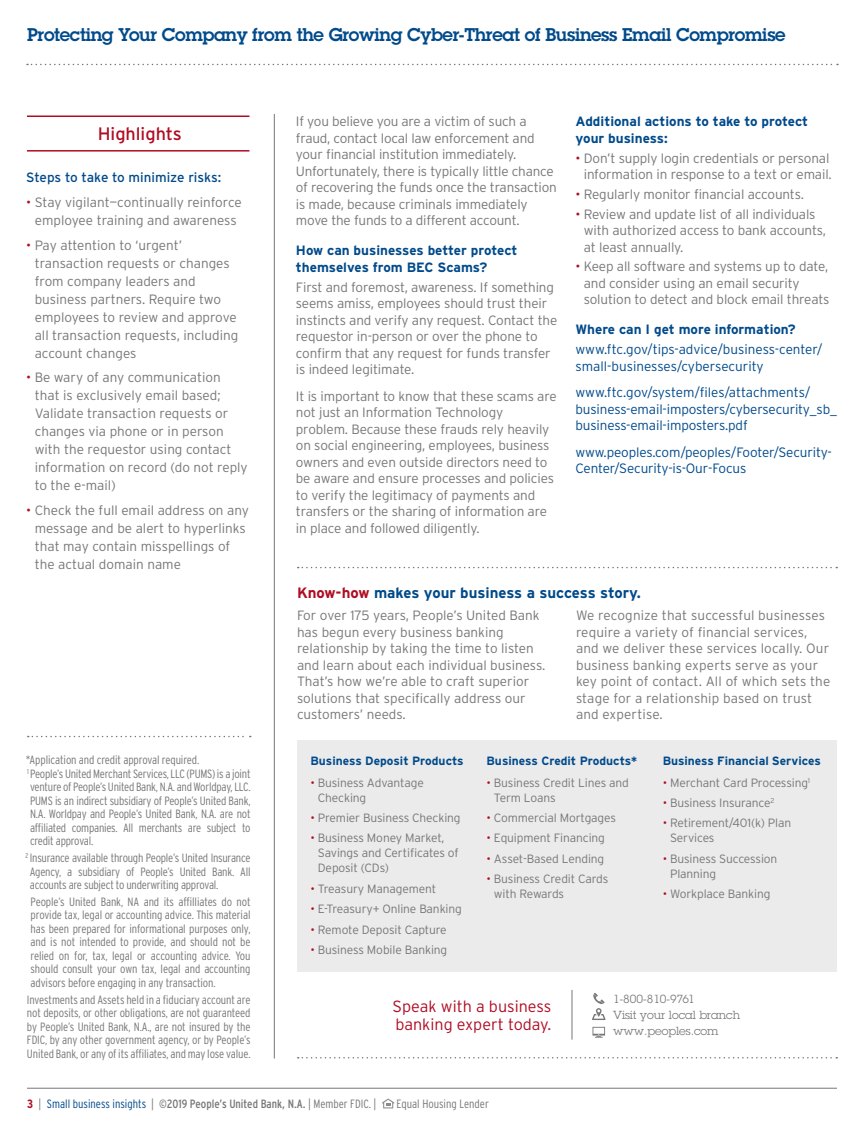
<style>
.page{position:relative;width:864px;height:1134px;background:#fff}
.page>*{position:absolute;margin:0;border:0;box-sizing:border-box;transform-origin:0 0}
.t1{font:600 18px "Lubalin Graph";letter-spacing:-.02em;color:#004a8b}
.t2{font:18px "Interstate";color:#b00c22}
.t3{font:300 16.2px/18px "Interstate";color:#b00c22}
.t4{font:700 15px "Interstate";color:#004a8b}
.t5{font:300 13.5px/16.5px "Interstate";letter-spacing:-.01em;color:#767779}
.t6{font:300 13.5px/16.5px "Interstate";letter-spacing:-.01em;color:#004a8b}
.t7{font:300 13.5px/16.5px "Interstate";letter-spacing:.01em;color:#767779}
.t8{font:700 13.5px/16.5px "Interstate";color:#004a8b}
.t9{font:13.5px "Interstate";color:#004a8b}
.t10{font:300 condensed 12px/13.5px "Interstate";letter-spacing:-.02em;color:#767779;text-align:justify}
.t11{font:300 12px/15px "Interstate";letter-spacing:-.01em;color:#767779}
.t12{font:700 12px "Interstate";color:#004a8b}
.t13{font:condensed 12px "Interstate";color:#767779}
.t14{font:300 condensed 12px "Interstate";color:#767779}
.t15{font:11.55px/16px "Lubalin Graph";color:#767779}
.s1{color:#b00c22}
.s2{font-weight:700;color:#b00c22}
.s3{font-weight:300}
.s4{font-weight:300;color:#004a8b}
</style>
<div class="page">
<svg style="left:28px;top:736px;width:223px;height:1px"></svg>
<svg style="left:27px;top:64px;width:811px;height:1px"></svg>
<hr style="left:27px;top:1088px;width:810px;height:1px;background:#767779">
<svg style="left:382px;top:1098px;width:12px;height:10px"></svg>
<div style="left:297px;top:740px;width:540px;height:231px;background:#ebebeb"></div>
<svg style="left:298px;top:567px;width:539px;height:1px"></svg>
<svg style="left:298px;top:1057px;width:539px;height:2px"></svg>
<hr style="left:572px;top:990px;width:1px;height:50px;background:#767779">
<svg style="left:593px;top:1027px;width:12px;height:11px"></svg>
<svg style="left:592px;top:993px;width:14px;height:27px"></svg>
<hr style="left:274px;top:114px;width:1px;height:945px;background:#767779">
<hr style="left:27px;top:116px;width:222px;height:1px;background:#b00c22">
<hr style="left:27px;top:150px;width:222px;height:2px;background:#b00c22">
<h1 class="t1" style="left:27px;top:23px;width:760px">Protecting Your Company from the Growing Cyber-Threat of Business Email Compromise</h1>
<h1 class="t2" style="left:98px;top:123px;width:86px">Highlights</h1>
<p class="t9" style="left:26px;top:170px;width:197px">Steps to take to minimize risks:</p>
<p class="t5" style="left:26px;top:193px;width:217px;line-height:18px;text-align:center"><span class="s1">•</span> Stay vigilant—continually reinforce employee training and awareness</p>
<p class="t5" style="left:35px;top:236px;width:205px;line-height:18px;text-indent:-9px"><span class="s1">•</span> Pay attention to ‘urgent’ transaction requests or changes from company leaders and business partners. Require two employees to review and approve all transaction requests, including account changes</p>
<p class="t5" style="left:35px;top:369px;width:215px;line-height:18px;text-indent:-9px"><span class="s1">•</span> Be wary of any communication that is exclusively email based;<br>Validate transaction requests or changes via phone or in person with the requestor using contact information on record (do not reply to the e-mail)</p>
<p class="t5" style="left:35px;top:501px;width:216px;line-height:18px;text-indent:-9px"><span class="s1">•</span> Check the full email address on any message and be alert to hyperlinks that may contain misspellings of the actual domain name</p>
<p class="t10" style="left:26px;top:753px;width:226px;text-align:left">*Application and credit approval required.<br><sup>1</sup> People’s United Merchant Services, LLC (PUMS) is a joint venture of People’s United Bank, N.A. and Worldpay, LLC.<br>PUMS is an indirect subsidiary of People’s United Bank, N.A. Worldpay and People’s United Bank, N.A. are not affiliated companies. All merchants are subject to credit approval.</p>
<p class="t10" style="left:30px;top:851px;width:222px;text-indent:-4px"><sup>2</sup> Insurance available through People’s United Insurance Agency, a subsidiary of People’s United Bank. All accounts are subject to underwriting approval.</p>
<p class="t10" style="left:31px;top:895px;width:221px">People’s United Bank, NA and its affilliates do not provide tax, legal or accounting advice. This material has been prepared for informational purposes only, and is not intended to provide, and should not be relied on for, tax, legal or accounting advice. You should consult your own tax, legal and accounting advisors before engaging in any transaction.</p>
<p class="t10" style="left:27px;top:992px;width:225px">Investments and Assets held in a fiduciary account are not deposits, or other obligations, are not guaranteed by People’s United Bank, N.A., are not insured by the FDIC, by any other government agency, or by People’s United Bank, or any of its affiliates, and may lose value.</p>
<p class="t5" style="left:296px;top:113px;width:262px">If you believe you are a victim of such a fraud, contact local law enforcement and your financial institution immediately.<br>Unfortunately, there is typically little chance of recovering the funds once the transaction is made, because criminals immediately move the funds to a different account.</p>
<p class="t8" style="left:296px;top:242px;width:223px">How can businesses better protect themselves from BEC Scams?</p>
<p class="t5" style="left:296px;top:279px;width:263px">First and foremost, awareness. If something seems amiss, employees should trust their instincts and verify any request. Contact the requestor in-person or over the phone to confirm that any request for funds transfer is indeed legitimate.</p>
<p class="t5" style="left:296px;top:388px;width:262px">It is important to know that these scams are not just an Information Technology problem. Because these frauds rely heavily on social engineering, employees, business owners and even outside directors need to be aware and ensure processes and policies to verify the legitimacy of payments and transfers or the sharing of information are in place and followed diligently.</p>
<p class="t8" style="left:575px;top:113px;width:234px">Additional actions to take to protect your business:</p>
<p class="t5" style="left:575px;top:150px;width:258px;text-align:right"><span class="s1">•</span> Don’t supply login credentials or personal information in response to a text or email.</p>
<p class="t5" style="left:575px;top:186px;width:230px"><span class="s1">•</span> Regularly monitor financial accounts.</p>
<p class="t5" style="left:584px;top:205px;width:244px;text-indent:-8px"><span class="s1">•</span> Review and update list of all individuals with authorized access to bank accounts, at least annually.</p>
<p class="t5" style="left:584px;top:258px;width:247px;text-indent:-8px"><span class="s1">•</span> Keep all software and systems up to date, and consider using an email security solution to detect and block email threats</p>
<p class="t8" style="left:575px;top:321px;width:222px">Where can I get more information?</p>
<p class="t6" style="left:575px;top:341px;width:249px">www.ftc.gov/tips-advice/business-center/ small-businesses/cybersecurity</p>
<p class="t6" style="left:575px;top:384px;width:263px">www.ftc.gov/system/files/attachments/ business-email-imposters/cybersecurity_sb_ business-email-imposters.pdf</p>
<p class="t6" style="left:575px;top:443px;width:258px">www.peoples.com/peoples/Footer/Security-<br>Center/Security-is-Our-Focus</p>
<p class="t4" style="left:297px;top:584px;width:345px"><span class="s1">Know-how</span> makes your business a success story.</p>
<p class="t5" style="left:297px;top:607px;width:250px">For over 175 years, People’s United Bank has begun every business banking relationship by taking the time to listen and learn about each individual business.<br>That’s how we’re able to craft superior solutions that specifically address our customers’ needs.</p>
<p class="t7" style="left:576px;top:607px;width:256px">We recognize that successful businesses require a variety of financial services, and we deliver these services locally. Our business banking experts serve as your key point of contact. All of which sets the stage for a relationship based on trust and expertise.</p>
<p class="t12" style="left:310px;top:754px;width:155px">Business Deposit Products</p>
<p class="t11" style="left:318px;top:775px;width:107px;text-indent:-7px"><span class="s1">•</span> Business Advantage<br>Checking</p>
<p class="t11" style="left:310px;top:810px;width:152px"><span class="s1">•</span> Premier Business Checking</p>
<p class="t11" style="left:318px;top:831px;width:142px;text-indent:-7px"><span class="s1">•</span> Business Money Market,<br>Savings and Certificates of<br>Deposit (CDs)</p>
<p class="t11" style="left:310px;top:881px;width:127px"><span class="s1">•</span> Treasury Management</p>
<p class="t11" style="left:310px;top:901px;width:153px"><span class="s1">•</span> E-Treasury+ Online Banking</p>
<p class="t11" style="left:310px;top:922px;width:138px"><span class="s1">•</span> Remote Deposit Capture</p>
<p class="t11" style="left:310px;top:942px;width:138px"><span class="s1">•</span> Business Mobile Banking</p>
<p class="t12" style="left:487px;top:754px;width:152px">Business Credit Products*</p>
<p class="t11" style="left:494px;top:775px;width:137px;text-indent:-7px"><span class="s1">•</span> Business Credit Lines and<br>Term Loans</p>
<p class="t11" style="left:487px;top:810px;width:131px"><span class="s1">•</span> Commercial Mortgages</p>
<p class="t11" style="left:487px;top:831px;width:120px"><span class="s1">•</span> Equipment Financing</p>
<p class="t11" style="left:487px;top:851px;width:119px"><span class="s1">•</span> Asset-Based Lending</p>
<p class="t11" style="left:494px;top:871px;width:116px;text-indent:-7px"><span class="s1">•</span> Business Credit Cards with Rewards</p>
<p class="t12" style="left:663px;top:754px;width:160px">Business Financial Services</p>
<p class="t11" style="left:663px;top:775px;width:149px"><span class="s1">•</span> Merchant Card Processing<sup>1</sup></p>
<p class="t11" style="left:663px;top:795px;width:113px"><span class="s1">•</span> Business Insurance<sup>2</sup></p>
<p class="t11" style="left:670px;top:816px;width:123px;text-indent:-7px"><span class="s1">•</span> Retirement/401(k) Plan<br>Services</p>
<p class="t11" style="left:670px;top:851px;width:109px;text-indent:-7px"><span class="s1">•</span> Business Succession<br>Planning</p>
<p class="t11" style="left:663px;top:886px;width:109px"><span class="s1">•</span> Workplace Banking</p>
<p class="t3" style="left:393px;top:997px;width:160px">Speak with a business banking expert today.</p>
<p class="t15" style="left:613px;top:991px;width:128px">1-800-810-9761<br>Visit your local branch www.peoples.com</p>
<p class="t13" style="left:27px;top:1098px;width:351px"><span class="s2">3</span> <span class="s3">|</span> <span class="s4">Small business insights</span> <span class="s3">|</span> ©2019 People’s United Bank, N.A. <span class="s3">| Member FDIC. |</span></p>
<p class="t14" style="left:397px;top:1098px;width:94px">Equal Housing Lender</p>
</div>
